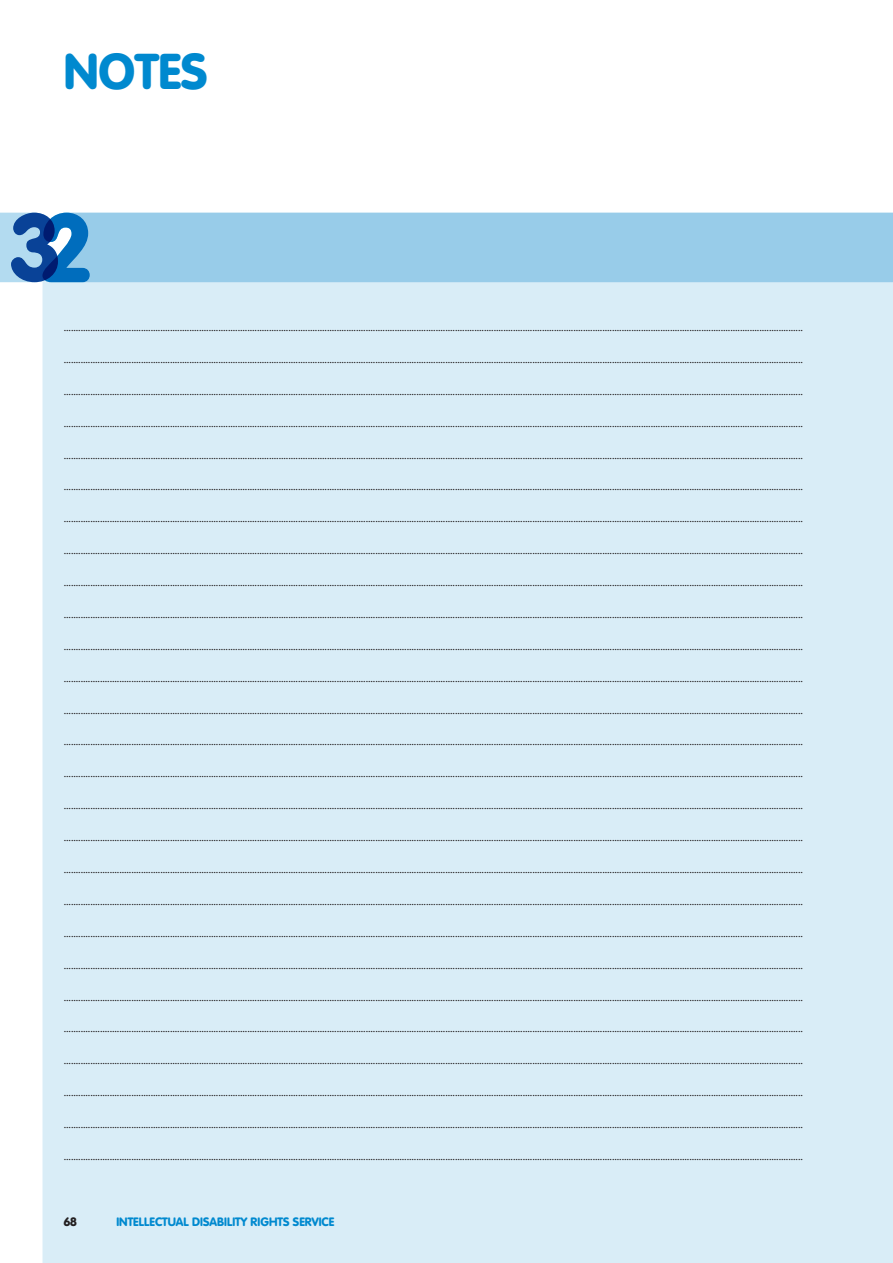
<style>
.page{position:relative;width:893px;height:1263px;background:#fff}
.page>*{position:absolute;margin:0;border:0;box-sizing:border-box;transform-origin:0 0}
.t1{font:900 49.5px "VA Gblake";color:#0089cf}
.t2{font:900 12px "VA Gblake";color:#0089cf}
.t3{font:900 12px "VA Gblake";color:#231f20}
.t4{font:300 10.5px "Interstate";color:#231f20}
</style>
<div class="page">
<div style="left:42px;top:282px;width:851px;height:981px;background:#d9edf7"></div>
<div style="left:90px;top:213px;width:803px;height:69px;background:#98cce9"></div>
<svg style="left:0;top:213px;width:90px;height:69px;background:#4e8bc4"></svg>
<h1 class="t1" style="left:64px;top:42px;width:146px">NOTES</h1>
<p class="t4" style="left:64px;top:321px;width:741px">..................................................................................................................................................................................................................................................................................................................</p>
<p class="t4" style="left:64px;top:353px;width:741px">..................................................................................................................................................................................................................................................................................................................</p>
<p class="t4" style="left:64px;top:385px;width:741px">..................................................................................................................................................................................................................................................................................................................</p>
<p class="t4" style="left:64px;top:417px;width:741px">..................................................................................................................................................................................................................................................................................................................</p>
<p class="t4" style="left:64px;top:449px;width:741px">..................................................................................................................................................................................................................................................................................................................</p>
<p class="t4" style="left:64px;top:481px;width:741px">..................................................................................................................................................................................................................................................................................................................</p>
<p class="t4" style="left:64px;top:513px;width:741px">..................................................................................................................................................................................................................................................................................................................</p>
<p class="t4" style="left:64px;top:545px;width:741px">..................................................................................................................................................................................................................................................................................................................</p>
<p class="t4" style="left:64px;top:576px;width:741px">..................................................................................................................................................................................................................................................................................................................</p>
<p class="t4" style="left:64px;top:608px;width:741px">..................................................................................................................................................................................................................................................................................................................</p>
<p class="t4" style="left:64px;top:640px;width:741px">..................................................................................................................................................................................................................................................................................................................</p>
<p class="t4" style="left:64px;top:672px;width:741px">..................................................................................................................................................................................................................................................................................................................</p>
<p class="t4" style="left:64px;top:704px;width:741px">..................................................................................................................................................................................................................................................................................................................</p>
<p class="t4" style="left:64px;top:736px;width:741px">..................................................................................................................................................................................................................................................................................................................</p>
<p class="t4" style="left:64px;top:768px;width:741px">..................................................................................................................................................................................................................................................................................................................</p>
<p class="t4" style="left:64px;top:800px;width:741px">..................................................................................................................................................................................................................................................................................................................</p>
<p class="t4" style="left:64px;top:831px;width:741px">..................................................................................................................................................................................................................................................................................................................</p>
<p class="t4" style="left:64px;top:863px;width:741px">..................................................................................................................................................................................................................................................................................................................</p>
<p class="t4" style="left:64px;top:895px;width:741px">..................................................................................................................................................................................................................................................................................................................</p>
<p class="t4" style="left:64px;top:927px;width:741px">..................................................................................................................................................................................................................................................................................................................</p>
<p class="t4" style="left:64px;top:959px;width:741px">..................................................................................................................................................................................................................................................................................................................</p>
<p class="t4" style="left:64px;top:991px;width:741px">..................................................................................................................................................................................................................................................................................................................</p>
<p class="t4" style="left:64px;top:1023px;width:741px">..................................................................................................................................................................................................................................................................................................................</p>
<p class="t4" style="left:64px;top:1055px;width:741px">..................................................................................................................................................................................................................................................................................................................</p>
<p class="t4" style="left:64px;top:1086px;width:741px">..................................................................................................................................................................................................................................................................................................................</p>
<p class="t4" style="left:64px;top:1118px;width:741px">..................................................................................................................................................................................................................................................................................................................</p>
<p class="t4" style="left:64px;top:1150px;width:741px">..................................................................................................................................................................................................................................................................................................................</p>
<p class="t3" style="left:64px;top:1214px;width:15px">68</p>
<p class="t2" style="left:116px;top:1214px;width:219px">INTELLECTUAL DISABILITY RIGHTS SERVICE</p>
</div>
